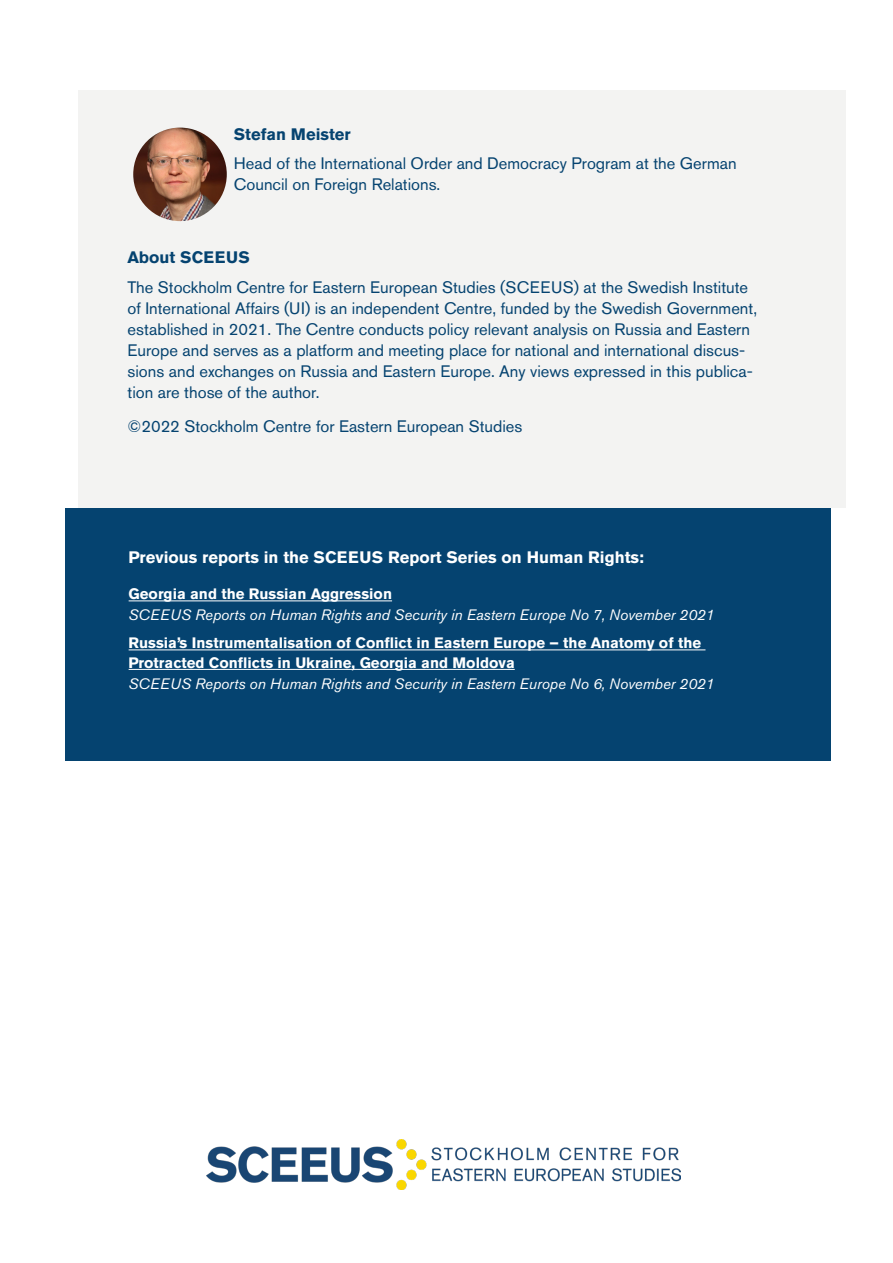
<style>
.page{position:relative;width:893px;height:1263px;background:#fff}
.page>*{position:absolute;margin:0;border:0;box-sizing:border-box;transform-origin:0 0}
.t1{font:16.5px/21px "Akzidenz Grotesk BE";color:#054370}
.t2{font:700 16.5px "Akzidenz Grotesk BE";color:#fff}
.t3{font:700 16.5px "Akzidenz Grotesk BE";color:#054370}
.t4{font:700 15px/19.5px "Akzidenz Grotesk BE";color:#fff}
.t5{font:italic 15px "Akzidenz Grotesk BE";color:#fff}
</style>
<div class="page">
<div style="left:79px;top:90px;width:767px;height:418px;background:#f3f3f2"></div>
<div style="left:65px;top:508px;width:765px;height:253px;background:#054370"></div>
<hr style="left:129px;top:600px;width:263px;height:1px;background:#fff">
<hr style="left:129px;top:649px;width:576px;height:1px;background:#fff">
<hr style="left:129px;top:669px;width:386px;height:1px;background:#fff">
<img style="left:206px;top:1139px;width:475px;height:50px">
<img style="left:133px;top:128px;width:94px;height:93px;border-radius:47px">
<p class="t3" style="left:234px;top:125px;width:118px">Stefan Meister</p>
<p class="t1" style="left:234px;top:153px;width:504px">Head of the International Order and Democracy Program at the German<br>Council on Foreign Relations.</p>
<p class="t3" style="left:128px;top:248px;width:124px">About SCEEUS</p>
<p class="t1" style="left:128px;top:276px;width:631px">The Stockholm Centre for Eastern European Studies (SCEEUS) at the Swedish Institute of International Affairs (UI) is an independent Centre, funded by the Swedish Government, established in 2021. The Centre conducts policy relevant analysis on Russia and Eastern Europe and serves as a platform and meeting place for national and international discus&shy;sions and exchanges on Russia and Eastern Europe. Any views expressed in this publica&shy;tion are those of the author.</p>
<p class="t1" style="left:128px;top:415px;width:396px">©2022 Stockholm Centre for Eastern European Studies</p>
<p class="t2" style="left:129px;top:548px;width:517px">Previous reports in the SCEEUS Report Series on Human Rights:</p>
<p class="t4" style="left:129px;top:584px;width:265px">Georgia and the Russian Aggression</p>
<p class="t5" style="left:129px;top:606px;width:587px">SCEEUS Reports on Human Rights and Security in Eastern Europe No 7, November 2021</p>
<p class="t4" style="left:129px;top:633px;width:574px">Russia’s Instrumentalisation of Conflict in Eastern Europe – the Anatomy of the<br>Protracted Conflicts in Ukraine, Georgia and Moldova</p>
<p class="t5" style="left:129px;top:675px;width:587px">SCEEUS Reports on Human Rights and Security in Eastern Europe No 6, November 2021</p>
</div>
